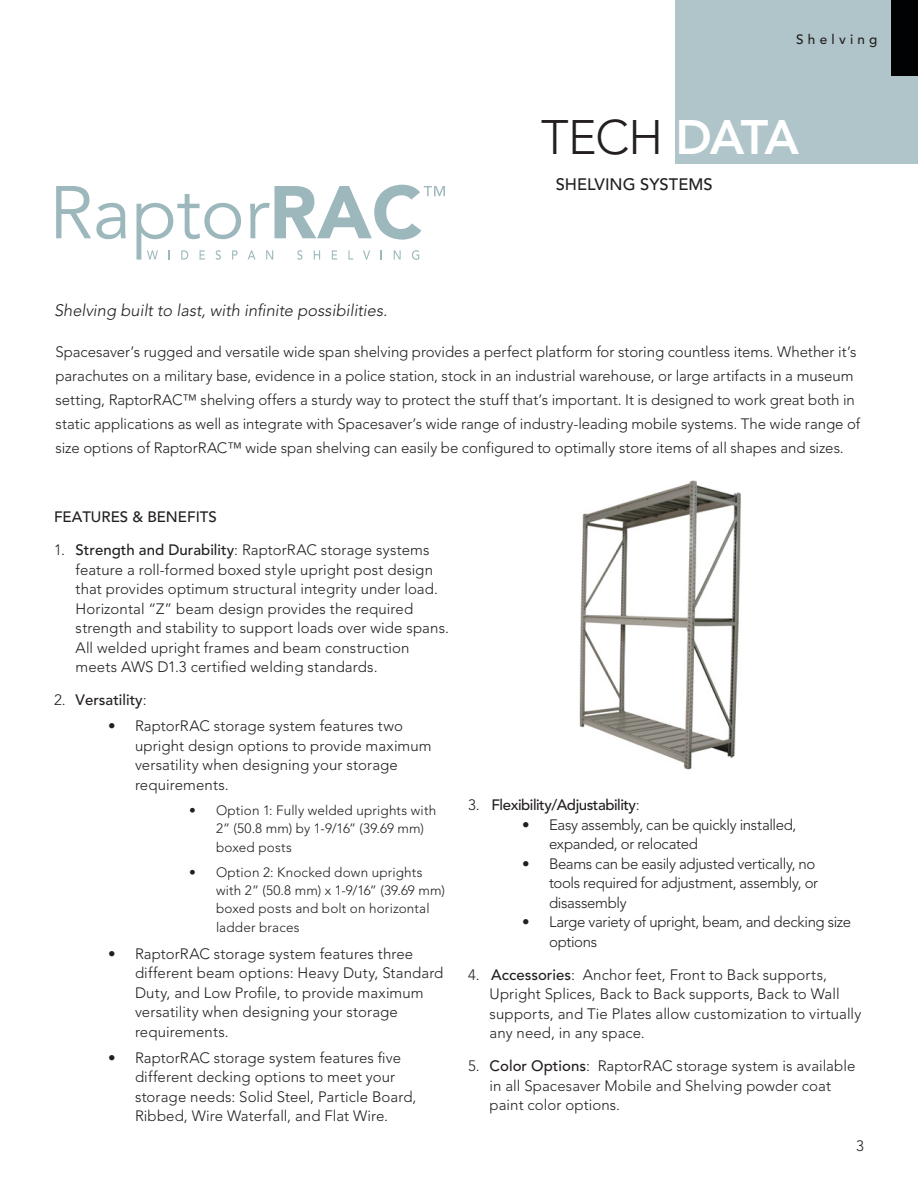
<style>
.page{position:relative;width:918px;height:1188px;background:#fff}
.page>*{position:absolute;margin:0;border:0;box-sizing:border-box;transform-origin:0 0}
.t1{font:300 48px "Avenir";color:#231f20}
.t2{font:italic 300 16.5px "Avenir";color:#231f20}
.t3{font:500 16.5px "Avenir";color:#231f20}
.Heading{font:300 15px/19.5px "Avenir";color:#231f20}
.Bullet_Copy{font:300 15px/19.5px "Avenir";letter-spacing:.005em;color:#231f20}
.Heading-2{font:300 15px/19.5px "Avenir";letter-spacing:-.02em;color:#231f20}
.Heading-3{font:300 15px/19.5px "Avenir";letter-spacing:-.025em;color:#231f20}
.Bullet_Copy-2{font:500 15px "Avenir";letter-spacing:-.03em;color:#231f20}
.Subheads{font:500 15px "Avenir";color:#231f20}
.Bullet_Copy-3{font:500 15px "Avenir";color:#231f20}
.t4{font:300 13.5px/18px "Avenir";letter-spacing:.015em;color:#231f20}
.t5{font:500 13.5px "Avenir";letter-spacing:.315em;color:#231f20}
.s1{font-weight:800;color:#fff}
.s2{font-weight:500}
.s3{font-weight:300}
</style>
<div class="page">
<div style="left:675px;top:0;width:243px;height:164px;background:#b0c5c9"></div>
<div style="left:891px;top:0;width:27px;height:76px;background:#010203"></div>
<svg style="left:248px;top:250px;width:8px;height:10px"></svg>
<svg style="left:266px;top:250px;width:7px;height:10px"></svg>
<svg style="left:297px;top:250px;width:5px;height:10px"></svg>
<svg style="left:314px;top:250px;width:6px;height:10px"></svg>
<svg style="left:332px;top:250px;width:5px;height:10px"></svg>
<svg style="left:348px;top:250px;width:5px;height:10px"></svg>
<svg style="left:363px;top:250px;width:7px;height:10px"></svg>
<svg style="left:394px;top:250px;width:7px;height:10px"></svg>
<svg style="left:412px;top:250px;width:7px;height:10px"></svg>
<svg style="left:56px;top:186px;width:70px;height:53px"></svg>
<svg style="left:137px;top:194px;width:104px;height:66px"></svg>
<svg style="left:250px;top:185px;width:195px;height:55px"></svg>
<img style="left:579px;top:480px;width:162px;height:290px">
<p class="t5" style="left:796px;top:31px;width:83px">Shelving</p>
<p class="t2" style="left:54px;top:301px;width:335px">Shelving built to last, with infinite possibilities.</p>
<p class="t1" style="left:541px;top:109px;width:259px">TECH <span class="s1">DATA</span></p>
<p class="t3" style="left:556px;top:175px;width:158px">SHELVING SYSTEMS</p>
<p class="Heading" style="left:55px;top:340px;width:806px;line-height:24px">Spacesaver’s rugged and versatile wide span shelving provides a perfect platform for storing countless items. Whether it’s parachutes on a military base, evidence in a police station, stock in an industrial warehouse, or large artifacts in a museum setting, RaptorRAC™ shelving offers a sturdy way to protect the stuff that’s important. It is designed to work great both in static applications as well as integrate with Spacesaver’s wide range of industry-leading mobile systems. The wide range of size options of RaptorRAC™ wide span shelving can easily be configured to optimally store items of all shapes and sizes.</p>
<p class="Subheads" style="left:54px;top:508px;width:164px">FEATURES &amp; BENEFITS</p>
<p class="Bullet_Copy" style="left:76px;top:540px;width:375px;text-indent:-22px">1. <span class="s2">Strength and Durability</span>: RaptorRAC storage systems feature a roll-formed boxed style upright post design that provides optimum structural integrity under load.<br>Horizontal “Z” beam design provides the required strength and stability to support loads over wide spans.<br>All welded upright frames and beam construction meets AWS D1.3 certified welding standards.</p>
<p class="Bullet_Copy-3" style="left:54px;top:691px;width:94px"><span class="s3">2.</span> Versatility<span class="s3">:</span></p>
<p class="Heading" style="left:135px;top:716px;width:298px;text-indent:-27px">• RaptorRAC storage system features two upright design options to provide maximum versatility when designing your storage requirements.</p>
<p class="t4" style="left:216px;top:801px;width:222px;text-indent:-27px">• Option 1: Fully welded uprights with<br>2” (50.8 mm) by 1-9/16” (39.69 mm)</p>
<p class="t4" style="left:216px;top:838px;width:77px">boxed posts</p>
<p class="t4" style="left:216px;top:863px;width:231px;text-indent:-27px">• Option 2: Knocked down uprights with 2” (50.8 mm) x 1-9/16” (39.69 mm) boxed posts and bolt on horizontal</p>
<p class="t4" style="left:216px;top:919px;width:85px">ladder braces</p>
<p class="Heading" style="left:135px;top:944px;width:310px;text-indent:-27px">• RaptorRAC storage system features three different beam options: Heavy Duty, Standard Duty, and Low Profile, to provide maximum versatility when designing your storage requirements.</p>
<p class="Heading" style="left:135px;top:1048px;width:283px;text-indent:-27px">• RaptorRAC storage system features five different decking options to meet your storage needs: Solid Steel, Particle Board, Ribbed, Wire Waterfall, and Flat Wire.</p>
<p class="Bullet_Copy-2" style="left:468px;top:796px;width:173px"><span class="s3">3.</span> Flexibility/Adjustability<span class="s3">:</span></p>
<p class="Heading-2" style="left:549px;top:815px;width:249px;text-indent:-27px">• Easy assembly, can be quickly installed, expanded, or relocated</p>
<p class="Heading-2" style="left:549px;top:854px;width:271px;text-indent:-27px">• Beams can be easily adjusted vertically, no tools required for adjustment, assembly, or disassembly</p>
<p class="Heading-3" style="left:549px;top:912px;width:304px;text-indent:-27px">• Large variety of upright, beam, and decking size options</p>
<p class="Bullet_Copy" style="left:490px;top:965px;width:373px;text-indent:-22px">4. <span class="s2">Accessories</span>: Anchor feet, Front to Back supports, Upright Splices, Back to Back supports, Back to Wall supports, and Tie Plates allow customization to virtually any need, in any space.</p>
<p class="Bullet_Copy" style="left:490px;top:1056px;width:367px;text-indent:-22px">5. <span class="s2">Color Options</span>: RaptorRAC storage system is available in all Spacesaver Mobile and Shelving powder coat paint color options.</p>
<p class="Heading" style="left:856px;top:1136px;width:9px">3</p>
</div>
